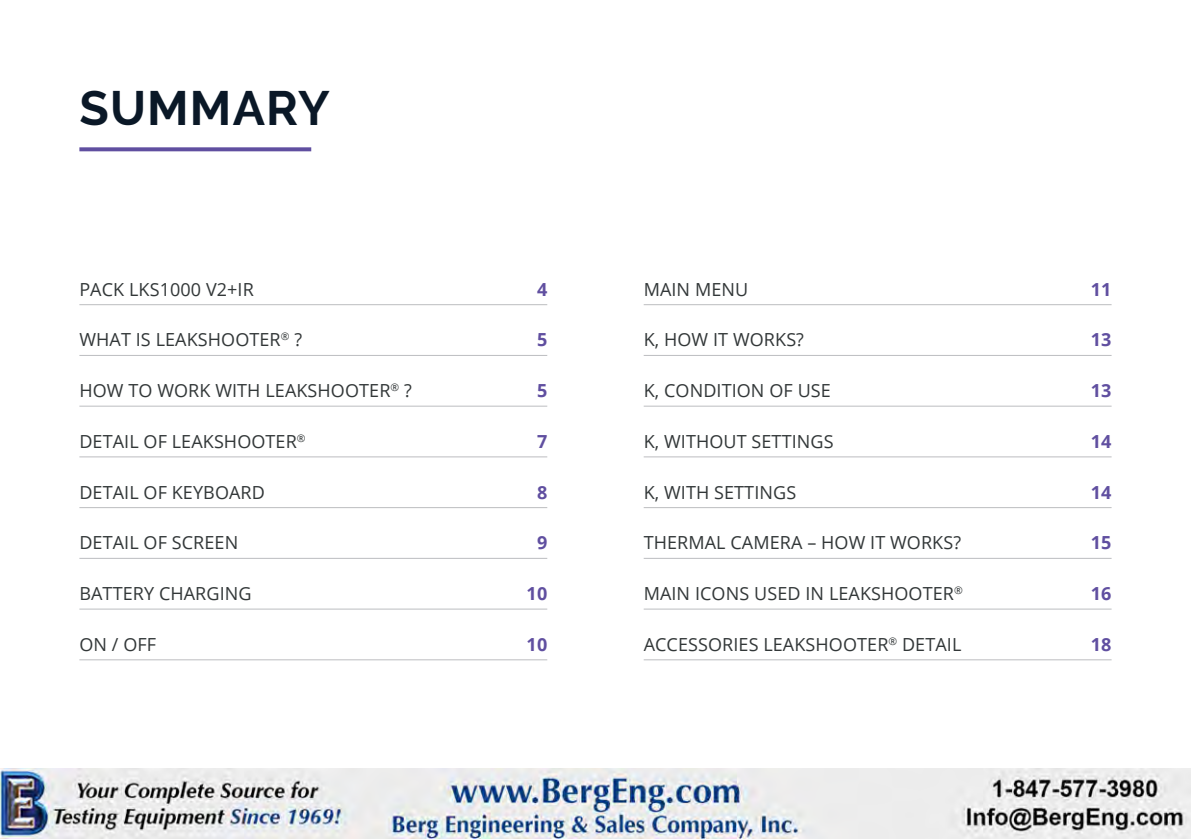
<style>
.page{position:relative;width:1191px;height:840px;background:#fff}
.page>*{position:absolute;margin:0;border:0;box-sizing:border-box;transform-origin:0 0}
.t1{font:700 48px "Raleway";letter-spacing:.025em;color:#0a1827}
.t2{font:18px "Open Sans";letter-spacing:.005em;color:#323738}
.t3{font:700 18px "Open Sans";letter-spacing:.005em;color:#604fa0}
</style>
<div class="page">
<svg style="left:79px;top:147px;width:232px;height:4px"></svg>
<hr style="left:79px;top:304px;width:468px;height:1px;background:#bcbdc0">
<hr style="left:79px;top:355px;width:468px;height:1px;background:#bcbdc0">
<hr style="left:79px;top:405px;width:468px;height:1px;background:#bcbdc0">
<hr style="left:79px;top:456px;width:468px;height:1px;background:#bcbdc0">
<hr style="left:79px;top:507px;width:468px;height:1px;background:#bcbdc0">
<hr style="left:79px;top:557px;width:468px;height:1px;background:#bcbdc0">
<hr style="left:79px;top:608px;width:468px;height:1px;background:#bcbdc0">
<hr style="left:79px;top:659px;width:468px;height:1px;background:#bcbdc0">
<hr style="left:643px;top:304px;width:468px;height:1px;background:#bcbdc0">
<hr style="left:643px;top:355px;width:468px;height:1px;background:#bcbdc0">
<hr style="left:643px;top:405px;width:468px;height:1px;background:#bcbdc0">
<hr style="left:643px;top:456px;width:468px;height:1px;background:#bcbdc0">
<hr style="left:643px;top:507px;width:468px;height:1px;background:#bcbdc0">
<hr style="left:643px;top:557px;width:468px;height:1px;background:#bcbdc0">
<hr style="left:643px;top:608px;width:468px;height:1px;background:#bcbdc0">
<hr style="left:643px;top:659px;width:468px;height:1px;background:#bcbdc0">
<img style="left:0;top:768px;width:1191px;height:69px">
<h1 class="t1" style="left:79px;top:80px;width:252px">SUMMARY</h1>
<p class="t2" style="left:79px;top:276px;width:176px">PACK LKS1000 V2+IR</p>
<p class="t3" style="left:537px;top:276px;width:12px">4</p>
<p class="t2" style="left:79px;top:327px;width:224px">WHAT IS LEAKSHOOTER<sup>®</sup> ?</p>
<p class="t3" style="left:537px;top:327px;width:12px">5</p>
<p class="t2" style="left:79px;top:378px;width:334px">HOW TO WORK WITH LEAKSHOOTER<sup>®</sup> ?</p>
<p class="t3" style="left:537px;top:377px;width:12px">5</p>
<p class="t2" style="left:79px;top:429px;width:228px">DETAIL OF LEAKSHOOTER<sup>®</sup></p>
<p class="t3" style="left:537px;top:428px;width:12px">7</p>
<p class="t2" style="left:79px;top:479px;width:187px">DETAIL OF KEYBOARD</p>
<p class="t3" style="left:537px;top:479px;width:12px">8</p>
<p class="t2" style="left:79px;top:530px;width:160px">DETAIL OF SCREEN</p>
<p class="t3" style="left:537px;top:529px;width:12px">9</p>
<p class="t2" style="left:79px;top:581px;width:174px">BATTERY CHARGING</p>
<p class="t3" style="left:526px;top:580px;width:22px">10</p>
<p class="t2" style="left:79px;top:631px;width:78px">ON / OFF</p>
<p class="t3" style="left:526px;top:631px;width:22px">10</p>
<p class="t2" style="left:643px;top:276px;width:106px">MAIN MENU</p>
<p class="t3" style="left:1091px;top:276px;width:22px">11</p>
<p class="t2" style="left:643px;top:327px;width:162px">K, HOW IT WORKS?</p>
<p class="t3" style="left:1091px;top:327px;width:22px">13</p>
<p class="t2" style="left:643px;top:378px;width:189px">K, CONDITION OF USE</p>
<p class="t3" style="left:1091px;top:377px;width:22px">13</p>
<p class="t2" style="left:643px;top:428px;width:191px">K, WITHOUT SETTINGS</p>
<p class="t3" style="left:1091px;top:428px;width:22px">14</p>
<p class="t2" style="left:643px;top:479px;width:154px">K, WITH SETTINGS</p>
<p class="t3" style="left:1091px;top:479px;width:22px">14</p>
<p class="t2" style="left:643px;top:530px;width:319px">THERMAL CAMERA – HOW IT WORKS?</p>
<p class="t3" style="left:1091px;top:529px;width:22px">15</p>
<p class="t2" style="left:643px;top:581px;width:320px">MAIN ICONS USED IN LEAKSHOOTER<sup>®</sup></p>
<p class="t3" style="left:1091px;top:580px;width:22px">16</p>
<p class="t2" style="left:643px;top:631px;width:319px">ACCESSORIES LEAKSHOOTER<sup>®</sup> DETAIL</p>
<p class="t3" style="left:1091px;top:631px;width:22px">18</p>
</div>
